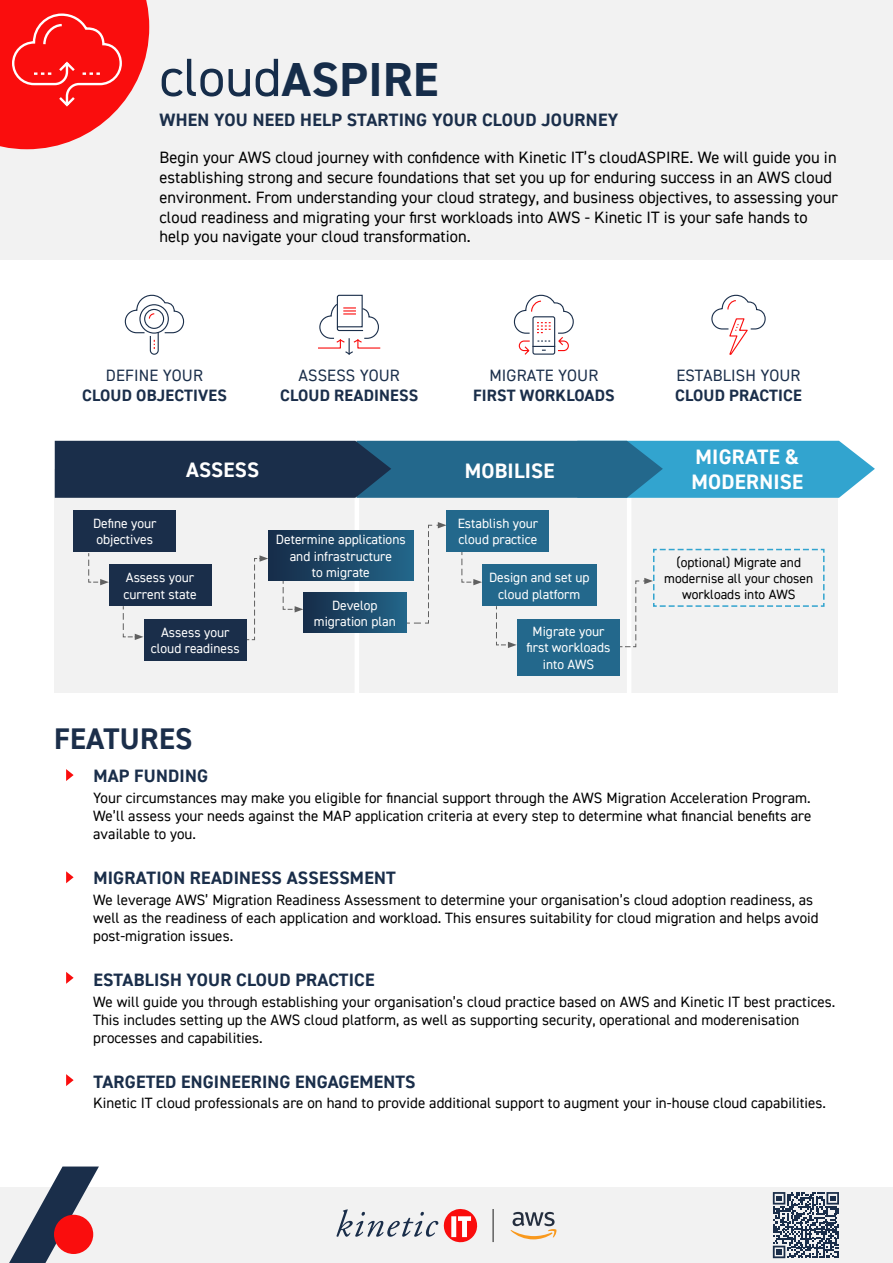
<style>
.page{position:relative;width:893px;height:1263px;background:#fff}
.page>*{position:absolute;margin:0;border:0;box-sizing:border-box;transform-origin:0 0}
.t1{font:700 48px "DIN2014";letter-spacing:.01em;color:#162d4a}
.t2{font:700 30px "DIN2014";letter-spacing:.01em;color:#1b2e4a}
.t3{font:700 21px/25.2px "DIN2014";letter-spacing:.01em;color:#fff}
.t4{font:700 18px "DIN2014";letter-spacing:.01em;color:#1a2e4a}
.t5{font:16.5px/19.8px "DIN2014";letter-spacing:.005em;color:#000}
.t6{font:700 16.5px "DIN2014";letter-spacing:.01em;color:#1a2e4a}
.t7{font:16.5px "DIN2014";letter-spacing:.01em;color:#1a2e4a}
.t8{font:15px/18px "DIN2014";letter-spacing:.005em;color:#000}
.t9{font:13.5px/16.2px "DIN2014";color:#fff;text-align:center}
.t10{font:13.5px/16.2px "DIN2014";color:#000;text-align:center}
.s1{font-weight:400;font-size:54px}
</style>
<div class="page">
<div style="left:0;top:1187px;width:893px;height:76px;background:#f2f2f2"></div>
<svg style="left:9px;top:1166px;width:90px;height:97px"></svg>
<div style="left:54px;top:1215px;width:39px;height:39px;background:#fa0d0d;border-radius:50%"></div>
<div style="left:55px;top:469px;width:783px;height:223px;background:#f2f2f2"></div>
<hr style="left:355px;top:468px;width:4px;height:225px;background:#fff">
<hr style="left:627px;top:468px;width:4px;height:225px;background:#fff">
<svg style="left:55px;top:441px;width:820px;height:57px;background:#286486"></svg>
<svg style="left:88px;top:553px;width:21px;height:32px"></svg>
<svg style="left:461px;top:552px;width:21px;height:33px"></svg>
<svg style="left:123px;top:606px;width:20px;height:34px"></svg>
<svg style="left:282px;top:580px;width:21px;height:32px"></svg>
<svg style="left:496px;top:606px;width:21px;height:42px"></svg>
<div style="left:268px;top:531px;width:145px;height:49px;background:linear-gradient(to right,#162b47,#226589)"></div>
<svg style="left:125px;top:294px;width:60px;height:61px"></svg>
<div style="left:0;top:0;width:893px;height:259px;background:#f2f2f2"></div>
<svg style="left:406px;top:522px;width:41px;height:102px"></svg>
<svg style="left:246px;top:555px;width:22px;height:85px"></svg>
<div style="left:74px;top:510px;width:102px;height:42px;background:#1a2e4a"></div>
<div style="left:109px;top:564px;width:102px;height:42px;background:#1a2e4a"></div>
<div style="left:144px;top:619px;width:102px;height:41px;background:#1a2e4a"></div>
<div style="left:303px;top:592px;width:103px;height:41px;background:linear-gradient(to right,#162b47,#226589)"></div>
<div style="left:447px;top:510px;width:102px;height:42px;background:#23688c"></div>
<div style="left:482px;top:564px;width:114px;height:42px;background:#23688c"></div>
<div style="left:517px;top:619px;width:103px;height:56px;background:#23688c"></div>
<svg style="left:620px;top:548px;width:205px;height:99px"></svg>
<svg style="left:318px;top:294px;width:63px;height:61px"></svg>
<svg style="left:513px;top:294px;width:61px;height:61px"></svg>
<svg style="left:711px;top:294px;width:55px;height:61px"></svg>
<svg style="left:773px;top:1192px;width:66px;height:66px"></svg>
<svg style="left:0;top:0;width:149px;height:149px"></svg>
<svg style="left:66px;top:769px;width:8px;height:12px"></svg>
<svg style="left:66px;top:871px;width:8px;height:12px"></svg>
<svg style="left:66px;top:972px;width:8px;height:12px"></svg>
<svg style="left:66px;top:1074px;width:8px;height:12px"></svg>
<hr style="left:492px;top:1209px;width:2px;height:33px;background:#616161">
<svg style="left:336px;top:1209px;width:142px;height:34px"></svg>
<svg style="left:510px;top:1212px;width:47px;height:27px"></svg>
<h1 class="t1" style="left:159px;top:62px;width:280px"><span class="s1">cloud</span>ASPIRE</h1>
<p class="t4" style="left:160px;top:113px;width:460px">WHEN YOU NEED HELP STARTING YOUR CLOUD JOURNEY</p>
<p class="t5" style="left:159px;top:147px;width:680px">Begin your AWS cloud journey with con昀椀dence with Kinetic IT’s cloudASPIRE. We will guide you in establishing strong and secure foundations that set you up for enduring success in an AWS cloud environment. From understanding your cloud strategy, and business objectives, to assessing your cloud readiness and migrating your 昀椀rst workloads into AWS - Kinetic IT is your safe hands to help you navigate your cloud transformation.</p>
<p class="t7" style="left:106px;top:368px;width:99px">DEFINE YOUR</p>
<p class="t6" style="left:82px;top:389px;width:146px">CLOUD OBJECTIVES</p>
<p class="t7" style="left:298px;top:368px;width:103px">ASSESS YOUR</p>
<p class="t6" style="left:280px;top:389px;width:140px">CLOUD READINESS</p>
<p class="t7" style="left:489px;top:368px;width:110px">MIGRATE YOUR</p>
<p class="t6" style="left:473px;top:389px;width:143px">FIRST WORKLOADS</p>
<h3 class="t3" style="left:186px;top:459px;width:75px">ASSESS</h3>
<h3 class="t3" style="left:465px;top:460px;width:91px">MOBILISE</h3>
<p class="t9" style="left:93px;top:515px;width:65px;text-align:left">De昀椀ne your objectives</p>
<p class="t9" style="left:124px;top:570px;width:75px;text-align:left">Assess your current state</p>
<p class="t9" style="left:151px;top:624px;width:90px">Assess your cloud readiness</p>
<p class="t9" style="left:276px;top:532px;width:131px">Determine applications and infrastructure<br>to migrate</p>
<p class="t9" style="left:314px;top:597px;width:84px">Develop migration plan</p>
<p class="t9" style="left:458px;top:516px;width:82px;text-align:left">Establish your cloud practice</p>
<p class="t9" style="left:489px;top:570px;width:102px">Design and set up cloud platform</p>
<p class="t9" style="left:526px;top:624px;width:86px">Migrate your<br>昀椀rst workloads into AWS</p>
<p class="t7" style="left:676px;top:368px;width:126px">ESTABLISH YOUR</p>
<p class="t6" style="left:675px;top:389px;width:128px">CLOUD PRACTICE</p>
<h3 class="t3" style="left:691px;top:446px;width:113px">MIGRATE &amp;<br>MODERNISE</h3>
<p class="t10" style="left:664px;top:555px;width:151px">(optional) Migrate and modernise all your chosen workloads into AWS</p>
<h2 class="t2" style="left:54px;top:728px;width:140px">FEATURES</h2>
<p class="t4" style="left:93px;top:769px;width:116px">MAP FUNDING</p>
<p class="t8" style="left:93px;top:789px;width:720px;text-align:justify">Your circumstances may make you eligible for 昀椀nancial support through the AWS Migration Acceleration Program.<br>We’ll assess your needs against the MAP application criteria at every step to determine what 昀椀nancial bene昀椀ts are available to you.</p>
<p class="t4" style="left:93px;top:871px;width:304px">MIGRATION READINESS ASSESSMENT</p>
<p class="t8" style="left:93px;top:891px;width:727px">We leverage AWS’ Migration Readiness Assessment to determine your organisation’s cloud adoption readiness, as well as the readiness of each application and workload. This ensures suitability for cloud migration and helps avoid post-migration issues.</p>
<p class="t4" style="left:93px;top:973px;width:283px">ESTABLISH YOUR CLOUD PRACTICE</p>
<p class="t8" style="left:93px;top:993px;width:744px">We will guide you through establishing your organisation’s cloud practice based on AWS and Kinetic IT best practices.<br>This includes setting up the AWS cloud platform, as well as supporting security, operational and moderenisation processes and capabilities.</p>
<p class="t4" style="left:93px;top:1075px;width:324px">TARGETED ENGINEERING ENGAGEMENTS</p>
<p class="t8" style="left:93px;top:1095px;width:734px">Kinetic IT cloud professionals are on hand to provide additional support to augment your in-house cloud capabilities.</p>
</div>
